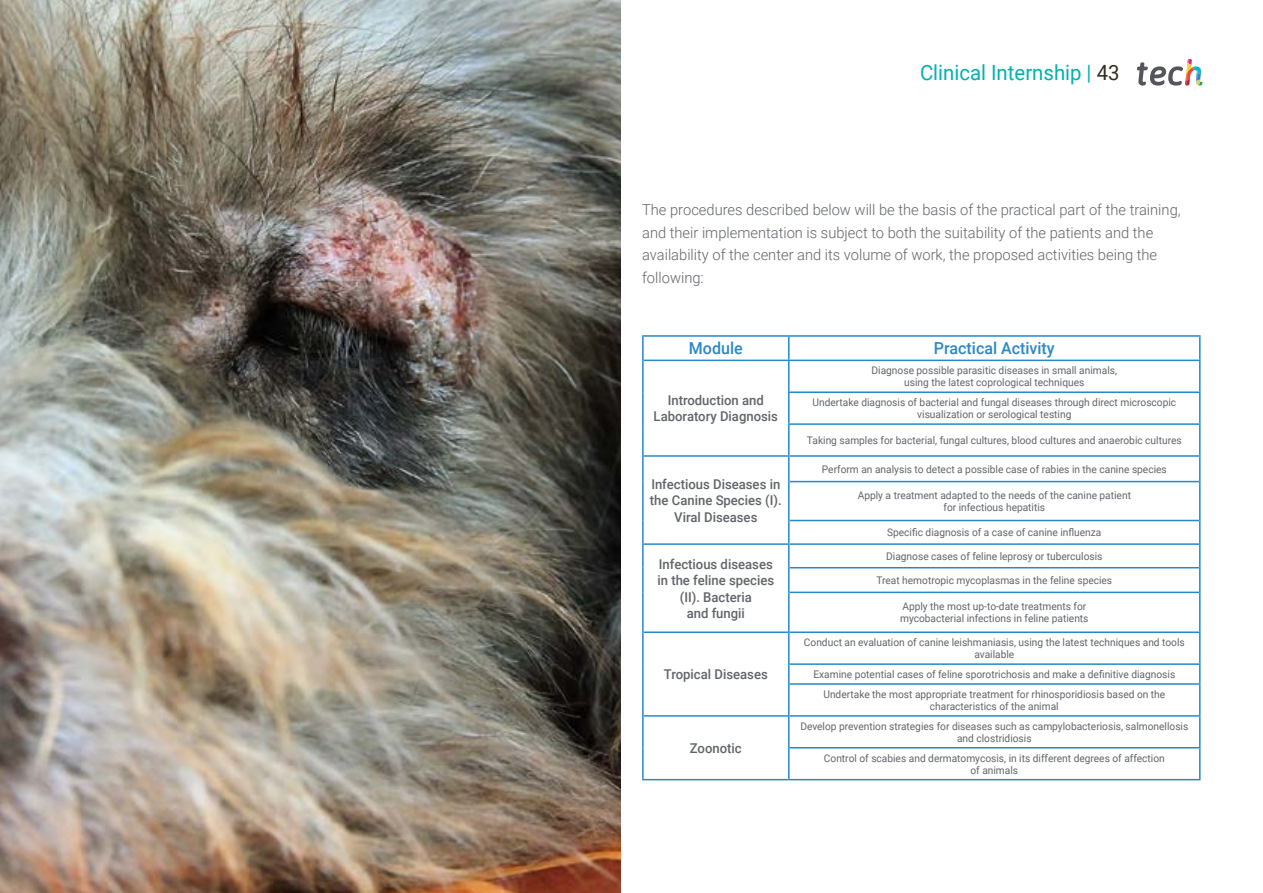
<style>
.page{position:relative;width:1263px;height:893px;background:#fff}
.page>*{position:absolute;margin:0;border:0;box-sizing:border-box;transform-origin:0 0}
.t1{font:21px "Roboto";color:#00b2af}
.t2{font:500 16.5px "Roboto";color:#2988c9}
.t3{font:300 15px/22.5px "Roboto";color:#61646a}
.t4{font:500 13.5px/16.5px "Roboto";color:#61646a;text-align:center}
.t5{font:10.5px/12px "Roboto";color:#61646a;text-align:center}
.s1{color:#312e20}
</style>
<div class="page">
<svg style="left:1137px;top:59px;width:65px;height:27px"></svg>
<img style="left:0;top:0;width:621px;height:893px">
<hr style="left:642px;top:779px;width:147px;height:1px;background:#2488c9">
<hr style="left:642px;top:545px;width:2px;height:23px;background:#2988c9">
<hr style="left:642px;top:568px;width:2px;height:24px;background:#2988c9">
<hr style="left:642px;top:592px;width:2px;height:40px;background:#2988c9">
<hr style="left:788px;top:592px;width:1px;height:40px;background:#2988c9">
<hr style="left:642px;top:632px;width:2px;height:32px;background:#2988c9">
<hr style="left:788px;top:632px;width:1px;height:32px;background:#2988c9">
<hr style="left:642px;top:664px;width:2px;height:20px;background:#2988c9">
<svg style="left:788px;top:664px;width:1px;height:20px"></svg>
<hr style="left:642px;top:684px;width:2px;height:32px;background:#2988c9">
<hr style="left:788px;top:684px;width:1px;height:32px;background:#2988c9">
<hr style="left:642px;top:716px;width:2px;height:32px;background:#2988c9">
<hr style="left:788px;top:716px;width:1px;height:32px;background:#2988c9">
<hr style="left:642px;top:748px;width:2px;height:31px;background:#2988c9">
<hr style="left:788px;top:748px;width:1px;height:31px;background:#2988c9">
<hr style="left:789px;top:481px;width:410px;height:1px;background:#2988c9">
<hr style="left:789px;top:520px;width:410px;height:1px;background:#2988c9">
<hr style="left:789px;top:543px;width:410px;height:2px;background:#2988c9">
<hr style="left:789px;top:567px;width:410px;height:1px;background:#2988c9">
<hr style="left:789px;top:592px;width:410px;height:1px;background:#2988c9">
<hr style="left:644px;top:360px;width:144px;height:1px;background:#2988c9">
<hr style="left:642px;top:360px;width:2px;height:32px;background:#2488c9">
<hr style="left:642px;top:392px;width:2px;height:32px;background:#2488c9">
<hr style="left:642px;top:424px;width:2px;height:31px;background:#2488c9">
<hr style="left:788px;top:361px;width:1px;height:30px;background:#2988c9">
<hr style="left:644px;top:631px;width:144px;height:2px;background:#2988c9">
<hr style="left:644px;top:715px;width:144px;height:2px;background:#2988c9">
<hr style="left:642px;top:335px;width:147px;height:2px;background:#2488c9">
<hr style="left:642px;top:337px;width:2px;height:23px;background:#2488c9">
<hr style="left:789px;top:335px;width:411px;height:2px;background:#2488c9">
<svg style="left:788px;top:337px;width:1px;height:23px"></svg>
<svg style="left:1199px;top:337px;width:1px;height:23px"></svg>
<hr style="left:788px;top:360px;width:412px;height:1px;background:#2488c9">
<hr style="left:1199px;top:361px;width:1px;height:30px;background:#2488c9">
<hr style="left:788px;top:393px;width:1px;height:30px;background:#2488c9">
<hr style="left:1199px;top:393px;width:1px;height:30px;background:#2488c9">
<hr style="left:788px;top:423px;width:412px;height:2px;background:#2488c9">
<hr style="left:788px;top:425px;width:1px;height:30px;background:#2488c9">
<hr style="left:1199px;top:425px;width:1px;height:30px;background:#2488c9">
<svg style="left:1199px;top:457px;width:1px;height:25px"></svg>
<hr style="left:789px;top:631px;width:411px;height:2px;background:#2488c9">
<hr style="left:789px;top:663px;width:411px;height:2px;background:#2488c9">
<hr style="left:789px;top:683px;width:411px;height:2px;background:#2488c9">
<hr style="left:789px;top:715px;width:411px;height:2px;background:#2488c9">
<hr style="left:789px;top:747px;width:411px;height:1px;background:#2488c9">
<hr style="left:789px;top:779px;width:411px;height:1px;background:#2488c9">
<hr style="left:788px;top:391px;width:412px;height:2px;background:#2488c9">
<hr style="left:789px;top:455px;width:411px;height:2px;background:#2488c9">
<hr style="left:1199px;top:482px;width:1px;height:38px;background:#2488c9">
<svg style="left:1199px;top:520px;width:1px;height:72px"></svg>
<hr style="left:1199px;top:592px;width:1px;height:39px;background:#2488c9">
<hr style="left:1199px;top:633px;width:1px;height:30px;background:#2488c9">
<svg style="left:1199px;top:665px;width:1px;height:18px"></svg>
<hr style="left:1199px;top:685px;width:1px;height:30px;background:#2488c9">
<hr style="left:1199px;top:717px;width:1px;height:30px;background:#2488c9">
<hr style="left:1199px;top:748px;width:1px;height:31px;background:#2488c9">
<hr style="left:642px;top:455px;width:147px;height:2px;background:#2988c9">
<hr style="left:642px;top:457px;width:2px;height:25px;background:#2988c9">
<svg style="left:788px;top:457px;width:1px;height:25px"></svg>
<hr style="left:642px;top:482px;width:2px;height:38px;background:#2988c9">
<hr style="left:788px;top:482px;width:1px;height:38px;background:#2988c9">
<hr style="left:642px;top:520px;width:2px;height:23px;background:#2988c9">
<svg style="left:788px;top:520px;width:1px;height:72px"></svg>
<hr style="left:642px;top:543px;width:147px;height:2px;background:#2988c9">
<h1 class="t1" style="left:920px;top:57px;width:201px">Clinical Internship | <span class="s1">43</span></h1>
<p class="t3" style="left:642px;top:198px;width:540px">The procedures described below will be the basis of the practical part of the training, and their implementation is subject to both the suitability of the patients and the availability of the center and its volume of work, the proposed activities being the following:</p>
<h2 class="t2" style="left:689px;top:337px;width:55px">Module</h2>
<h2 class="t2" style="left:934px;top:337px;width:122px">Practical Activity</h2>
<p class="t4" style="left:654px;top:391px;width:126px">Introduction and<br>Laboratory Diagnosis</p>
<p class="t5" style="left:871px;top:364px;width:247px">Diagnose possible parasitic diseases in small animals, using the latest coprological techniques</p>
<p class="t5" style="left:812px;top:396px;width:365px">Undertake diagnosis of bacterial and fungal diseases through direct microscopic visualization or serological testing</p>
<p class="t5" style="left:807px;top:434px;width:376px">Taking samples for bacterial, fungal cultures, blood cultures and anaerobic cultures</p>
<p class="t4" style="left:650px;top:475px;width:133px">Infectious Diseases in the Canine Species (I).<br>Viral Diseases</p>
<p class="t4" style="left:657px;top:555px;width:118px">Infectious diseases in the feline species (II). Bacteria<br>and fungii</p>
<p class="t4" style="left:664px;top:666px;width:105px">Tropical Diseases</p>
<p class="t4" style="left:690px;top:739px;width:53px">Zoonotic</p>
<p class="t5" style="left:822px;top:463px;width:346px">Perform an analysis to detect a possible case of rabies in the canine species</p>
<p class="t5" style="left:858px;top:489px;width:275px">Apply a treatment adapted to the needs of the canine patient for infectious hepatitis</p>
<p class="t5" style="left:887px;top:526px;width:216px">Specific diagnosis of a case of canine influenza</p>
<p class="t5" style="left:886px;top:550px;width:218px">Diagnose cases of feline leprosy or tuberculosis</p>
<p class="t5" style="left:876px;top:574px;width:237px">Treat hemotropic mycoplasmas in the feline species</p>
<p class="t5" style="left:900px;top:600px;width:190px;text-align:left">Apply the most up-to-date treatments for mycobacterial infections in feline patients</p>
<p class="t5" style="left:804px;top:636px;width:382px">Conduct an evaluation of canine leishmaniasis, using the latest techniques and tools available</p>
<p class="t5" style="left:813px;top:664px;width:363px;line-height:20px">Examine potential cases of feline sporotrichosis and make a definitive diagnosis<br>Undertake the most appropriate treatment for rhinosporidiosis based on the</p>
<p class="t5" style="left:930px;top:700px;width:130px">characteristics of the animal</p>
<p class="t5" style="left:800px;top:720px;width:389px">Develop prevention strategies for diseases such as campylobacteriosis, salmonellosis and clostridiosis</p>
<p class="t5" style="left:824px;top:751px;width:342px">Control of scabies and dermatomycosis, in its different degrees of affection of animals</p>
</div>
